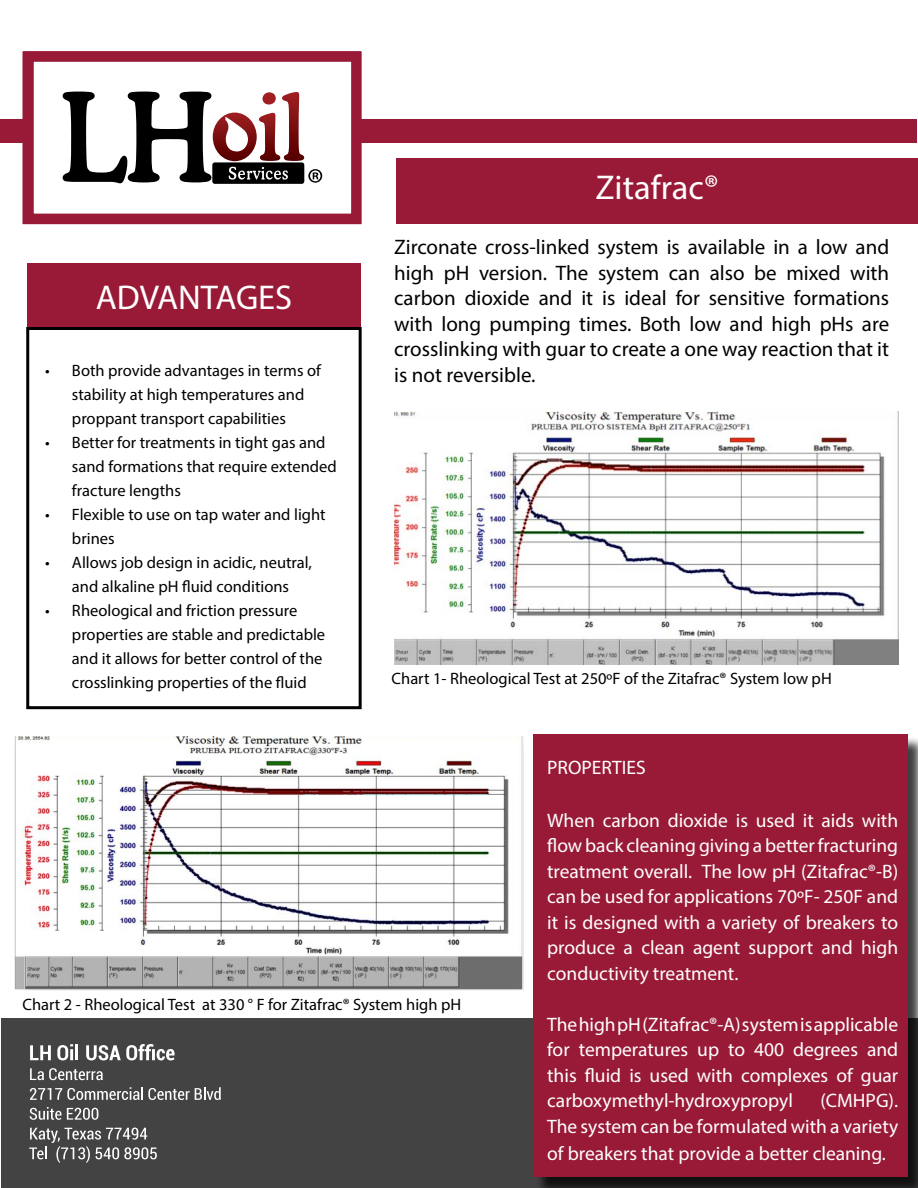
<style>
.page{position:relative;width:918px;height:1188px;background:#fff}
.page>*{position:absolute;margin:0;border:0;box-sizing:border-box;transform-origin:0 0}
.t1{font:34.5px "Myriad Pro";color:#fff}
.t2{font:21px/25.5px "Myriad Pro";color:#000;text-align:justify}
.t3{font:19.5px/25.5px "Myriad Pro";color:#fff;text-align:justify}
.t4{font:16.5px/24px "Myriad Pro";color:#000}
</style>
<div class="page">
<div style="left:1px;top:1019px;width:917px;height:169px;background:#434343"></div>
<div style="left:1px;top:120px;width:916px;height:23px;background:#991a37"></div>
<div style="left:396px;top:158px;width:522px;height:66px;background:#991a37"></div>
<div style="left:27px;top:263px;width:334px;height:65px;background:#991a37"></div>
<div style="left:26px;top:327px;width:336px;height:382px;border:3px solid #000"></div>
<div style="left:535px;top:737px;width:383px;height:451px;background:#000;opacity:.75"></div>
<div style="left:533px;top:734px;width:374px;height:443px;background:#991a37"></div>
<div style="left:28px;top:57px;width:328px;height:162px;background:#fff"></div>
<svg style="left:63px;top:92px;width:259px;height:92px"></svg>
<div style="left:23px;top:51px;width:339px;height:173px;border:10px solid #991a37"></div>
<svg style="left:30px;top:1045px;width:21px;height:15px"></svg>
<svg style="left:86px;top:1044px;width:89px;height:16px"></svg>
<svg style="left:30px;top:1068px;width:73px;height:12px"></svg>
<svg style="left:30px;top:1087px;width:191px;height:13px"></svg>
<svg style="left:30px;top:1107px;width:68px;height:13px"></svg>
<svg style="left:29px;top:1128px;width:128px;height:35px"></svg>
<svg style="left:57px;top:1044px;width:16px;height:16px"></svg>
<hr style="left:75px;top:1044px;width:3px;height:16px;background:#fff">
<img style="left:394px;top:411px;width:504px;height:254px">
<img style="left:16px;top:737px;width:505px;height:251px">
<div style="left:13px;top:734px;width:511px;height:257px;border:2px solid #fff"></div>
<h1 class="t1" style="left:96px;top:277px;width:198px">ADVANTAGES</h1>
<p class="t4" style="left:72px;top:358px;width:250px;text-indent:-27px">• Both provide advantages in terms of stability at high temperatures and proppant transport capabilities</p>
<p class="t4" style="left:72px;top:430px;width:266px;text-indent:-27px">• Better for treatments in tight gas and sand formations that require extended fracture lengths</p>
<p class="t4" style="left:72px;top:502px;width:255px;text-indent:-27px">• Flexible to use on tap water and light brines</p>
<p class="t4" style="left:45px;top:550px;width:268px;text-align:center">• Allows job design in acidic, neutral, and alkaline pH fluid conditions</p>
<p class="t4" style="left:72px;top:598px;width:255px;text-indent:-27px">• Rheological and friction pressure properties are stable and predictable and it allows for better control of the crosslinking properties of the fluid</p>
<h1 class="t1" style="left:596px;top:166px;width:124px">Zitafrac®</h1>
<p class="t2" style="left:394px;top:234px;width:497px">Zirconate cross-linked system is available in a low and high pH version. The system can also be mixed with carbon dioxide and it is ideal for sensitive formations with long pumping times. Both low and high pHs are crosslinking with guar to create a one way reaction that it is not reversible.</p>
<p class="t4" style="left:392px;top:667px;width:442px">Chart 1- Rheological Test at 250ºF of the Zitafrac® System low pH</p>
<p class="t4" style="left:22px;top:992px;width:440px">Chart 2 - Rheological Test at 330 ° F for Zitafrac® System high pH</p>
<p class="t3" style="left:547px;top:755px;width:100px">PROPERTIES</p>
<p class="t3" style="left:547px;top:807px;width:353px">When carbon dioxide is used it aids with flow back cleaning giving a better fracturing treatment overall. The low pH (Zitafrac®-B) can be used for applications 70ºF- 250F and it is designed with a variety of breakers to produce a clean agent support and high conductivity treatment.</p>
<p class="t3" style="left:547px;top:1011px;width:353px">The high pH (Zitafrac®-A) system is applicable for temperatures up to 400 degrees and this fluid is used with complexes of guar carboxymethyl-hydroxypropyl</p>
<p class="t3" style="left:547px;top:1087px;width:353px;line-height:26.2px;text-indent:273px">(CMHPG).<br>The system can be formulated with a variety of breakers that provide a better cleaning.</p>
</div>
